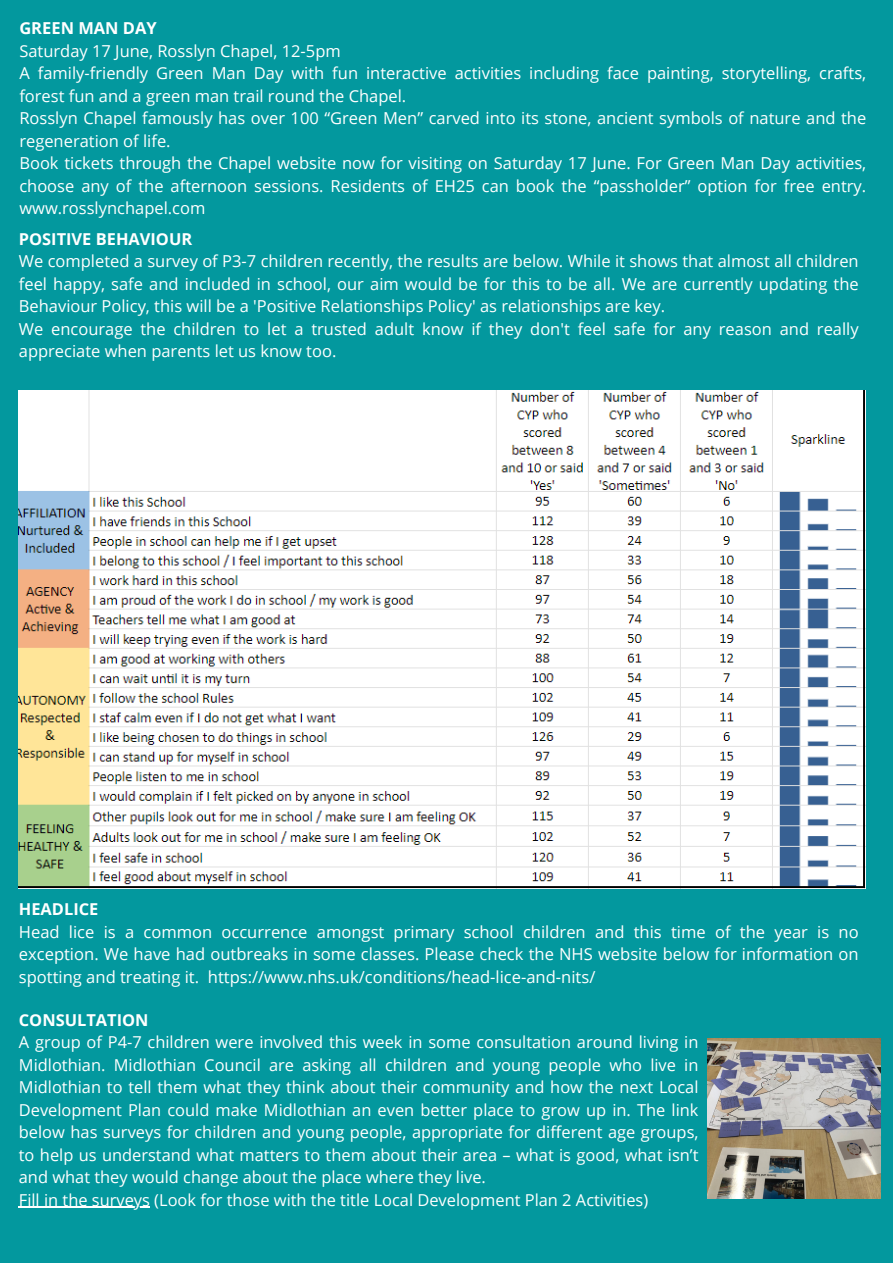
<style>
.page{position:relative;width:893px;height:1264px;background:#fff}
.page>*{position:absolute;margin:0;border:0;box-sizing:border-box;transform-origin:0 0}
.t1{font:16.5px/22.5px "Open Sans";color:#fff;text-align:justify}
.t2{font:700 16.5px "Open Sans";color:#fff}
.t3{font:16.35px/22.5px "Open Sans";color:#fff;text-align:justify}
.t4{font:700 16.35px "Open Sans";color:#fff}
</style>
<div class="page">
<div style="left:0;top:0;width:892px;height:1262px;background:#03989e"></div>
<img style="left:19px;top:390px;width:846px;height:498px">
<img style="left:707px;top:1038px;width:173px;height:160px">
<hr style="left:19px;top:1206px;width:131px;height:1px;background:#fff">
<p class="t2" style="left:19px;top:17px;width:139px">GREEN MAN DAY</p>
<p class="t1" style="left:19px;top:39px;width:323px">Saturday 17 June, Rosslyn Chapel, 12-5pm</p>
<p class="t1" style="left:19px;top:61px;width:848px">A family-friendly Green Man Day with fun interactive activities including face painting, storytelling, crafts, forest fun and a green man trail round the Chapel.</p>
<p class="t1" style="left:19px;top:106px;width:848px">Rosslyn Chapel famously has over 100 “Green Men” carved into its stone, ancient symbols of nature and the regeneration of life.</p>
<p class="t1" style="left:19px;top:151px;width:848px">Book tickets through the Chapel website now for visiting on Saturday 17 June. For Green Man Day activities, choose any of the afternoon sessions. Residents of EH25 can book the “passholder” option for free entry. www.rosslynchapel.com</p>
<p class="t4" style="left:19px;top:227px;width:175px">POSITIVE BEHAVIOUR</p>
<p class="t1" style="left:19px;top:249px;width:841px">We completed a survey of P3-7 children recently, the results are below. While it shows that almost all children feel happy, safe and included in school, our aim would be for this to be all. We are currently updating the Behaviour Policy, this will be a 'Positive Relationships Policy' as relationships are key.</p>
<p class="t1" style="left:19px;top:317px;width:841px">We encourage the children to let a trusted adult know if they don't feel safe for any reason and really appreciate when parents let us know too.</p>
<p class="t4" style="left:19px;top:897px;width:81px">HEADLICE</p>
<p class="t1" style="left:19px;top:920px;width:841px">Head lice is a common occurrence amongst primary school children and this time of the year is no exception. We have had outbreaks in some classes. Please check the NHS website below for information on spotting and treating it. https://www.nhs.uk/conditions/head-lice-and-nits/</p>
<p class="t4" style="left:19px;top:1008px;width:131px">CONSULTATION</p>
<p class="t3" style="left:19px;top:1030px;width:681px">A group of P4-7 children were involved this week in some consultation around living in Midlothian. Midlothian Council are asking all children and young people who live in Midlothian to tell them what they think about their community and how the next Local Development Plan could make Midlothian an even better place to grow up in. The link below has surveys for children and young people, appropriate for different age groups, to help us understand what matters to them about their area – what is good, what isn’t and what they would change about the place where they live.</p>
<p class="t3" style="left:19px;top:1187px;width:631px">Fill in the surveys (Look for those with the title Local Development Plan 2 Activities)</p>
</div>
